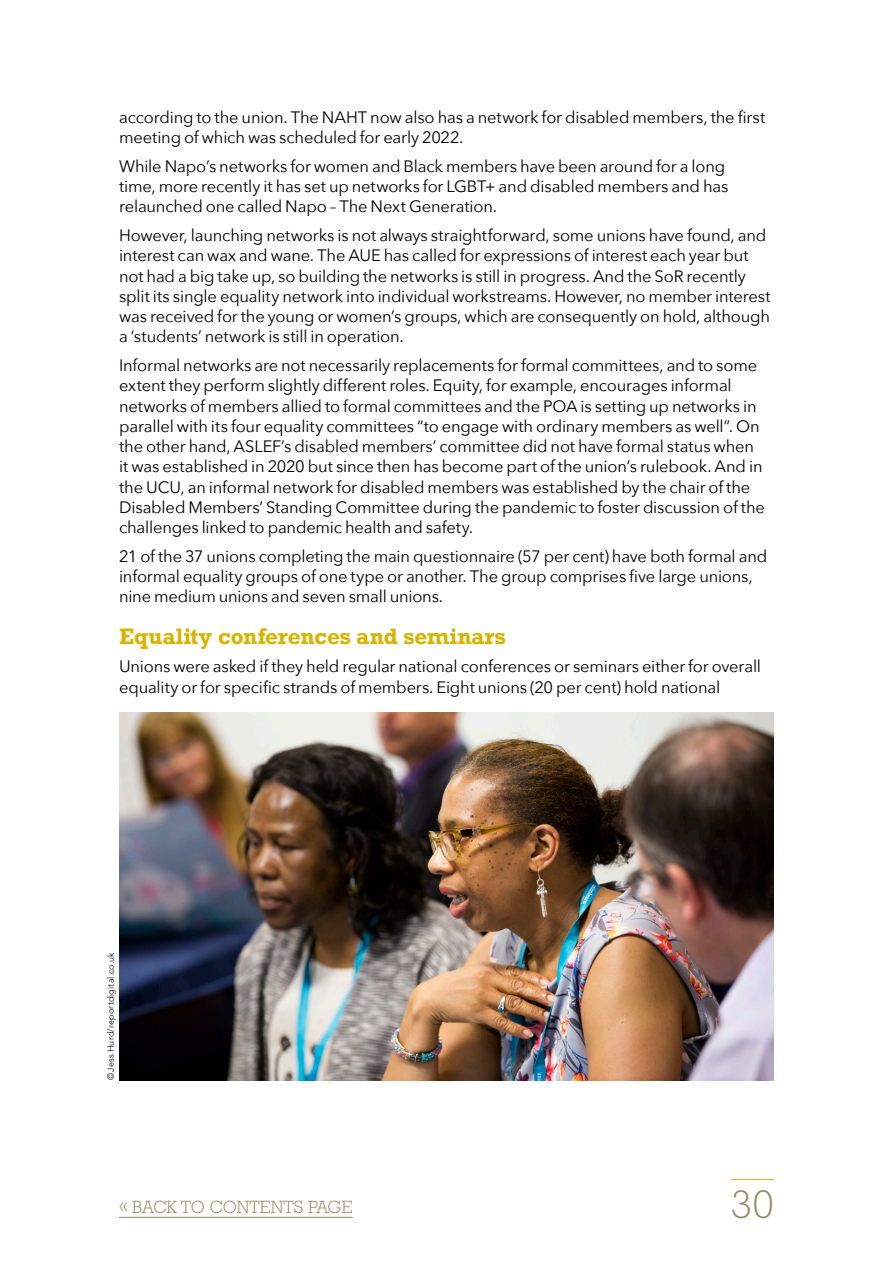
<style>
.page{position:relative;width:893px;height:1263px;background:#fff}
.page>*{position:absolute;margin:0;border:0;box-sizing:border-box;transform-origin:0 0}
.t1{font:300 40.5px "Rockwell Std";color:#8e8f66}
.t2{font:700 21px "Rockwell";color:#dab300}
.t3{font:300 18px "Rockwell Std";color:#8e8f66}
.Text{font:16.5px/20.2px "Avenir Next";letter-spacing:-.01em;color:#000}
.Photo_credit{font:300 9px "Avenir";letter-spacing:.015em;color:#000}
</style>
<div class="page">
<hr style="left:731px;top:1179px;width:43px;height:1px;background:#dab300">
<hr style="left:119px;top:1217px;width:234px;height:1px;background:#8e8f66">
<img style="left:119px;top:712px;width:655px;height:368px">
<p class="Text" style="left:119px;top:106px;width:648px">according to the union. The NAHT now also has a network for disabled members, the first meeting of which was scheduled for early 2022.</p>
<p class="Text" style="left:119px;top:155px;width:611px">While Napo’s networks for women and Black members have been around for a long time, more recently it has set up networks for LGBT+ and disabled members and has relaunched one called Napo – The Next Generation.</p>
<p class="Text" style="left:119px;top:224px;width:653px">However, launching networks is not always straightforward, some unions have found, and interest can wax and wane. The AUE has called for expressions of interest each year but not had a big take up, so building the networks is still in progress. And the SoR recently split its single equality network into individual workstreams. However, no member interest was received for the young or women’s groups, which are consequently on hold, although a ‘students’ network is still in operation.</p>
<p class="Text" style="left:119px;top:354px;width:647px">Informal networks are not necessarily replacements for formal committees, and to some extent they perform slightly different roles. Equity, for example, encourages informal networks of members allied to formal committees and the POA is setting up networks in parallel with its four equality committees “to engage with ordinary members as well”. On the other hand, ASLEF’s disabled members’ committee did not have formal status when it was established in 2020 but since then has become part of the union’s rulebook. And in the UCU, an informal network for disabled members was established by the chair of the Disabled Members’ Standing Committee during the pandemic to foster discussion of the challenges linked to pandemic health and safety.</p>
<p class="Text" style="left:119px;top:545px;width:650px">21 of the 37 unions completing the main questionnaire (57 per cent) have both formal and informal equality groups of one type or another. The group comprises five large unions, nine medium unions and seven small unions.</p>
<p class="t2" style="left:119px;top:622px;width:388px">Equality conferences and seminars</p>
<p class="Text" style="left:119px;top:656px;width:644px">Unions were asked if they held regular national conferences or seminars either for overall equality or for specific strands of members. Eight unions (20 per cent) hold national</p>
<p class="Photo_credit" style="left:105px;top:1080px;width:129px;rotate:-90deg">© Jess Hurd/reportdigital.co.uk</p>
<p class="t3" style="left:119px;top:1196px;width:235px">« BACK TO CONTENTS PAGE</p>
<h1 class="t1" style="left:731px;top:1181px;width:45px">30</h1>
</div>
